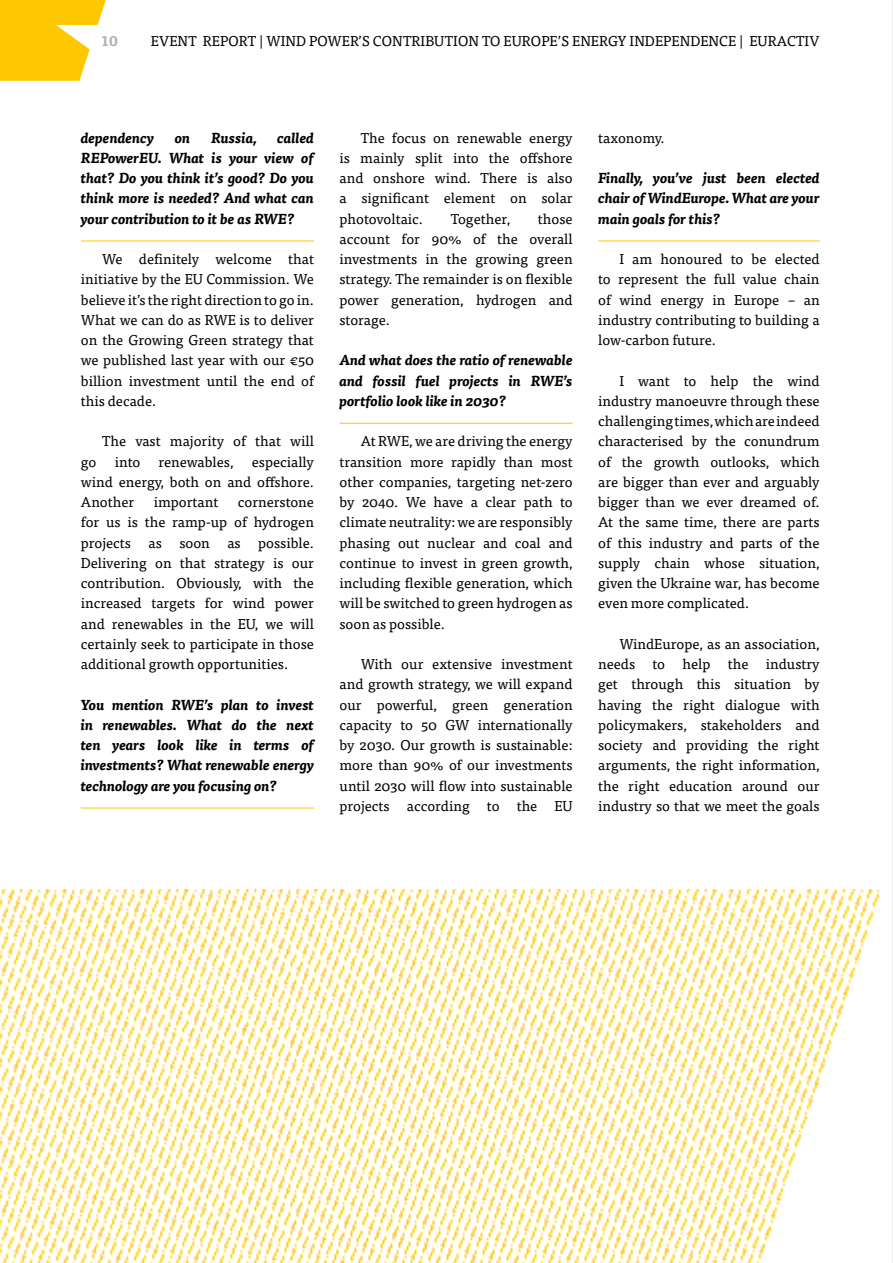
<style>
.page{position:relative;width:893px;height:1263px;background:#fff}
.page>*{position:absolute;margin:0;border:0;box-sizing:border-box;transform-origin:0 0}
.t1{font:14.25px/20.2px "Tisa Pro";color:#000;text-align:justify}
.t2{font:italic 700 14.25px/20.2px "Tisa Pro";color:#000;text-align:justify}
.t3{font:700 14.25px "Tisa Pro";color:#aab2b8}
</style>
<div class="page">
<div style="left:859px;top:0;width:34px;height:1263px;background:#eef0f1"></div>
<svg style="left:0;top:0;width:106px;height:81px"></svg>
<div style="left:824px;top:0;width:68px;height:1263px;background:#fff"></div>
<img style="left:0;top:890px;width:879px;height:373px">
<hr style="left:81px;top:241px;width:233px;height:1px;background:#fec800">
<hr style="left:81px;top:808px;width:233px;height:1px;background:#fec800">
<hr style="left:339px;top:423px;width:234px;height:1px;background:#fec800">
<hr style="left:598px;top:241px;width:222px;height:1px;background:#fec800">
<p class="t3" style="left:102px;top:29px;width:18px">10</p>
<p class="t1" style="left:151px;top:30px;width:670px">EVENT REPORT | WIND POWER’S CONTRIBUTION TO EUROPE’S ENERGY INDEPENDENCE | EURACTIV</p>
<p class="t2" style="left:81px;top:127px;width:75px">dependency</p>
<p class="t2" style="left:175px;top:127px;width:17px">on</p>
<p class="t2" style="left:211px;top:127px;width:47px">Russia,</p>
<p class="t2" style="left:81px;top:127px;width:235px;text-indent:196px">called REPowerEU. What is your view of that? Do you think it’s good? Do you think more is needed? And what can your contribution to it be as RWE?</p>
<p class="t1" style="left:81px;top:248px;width:235px;text-indent:21px">We definitely welcome that initiative by the EU Commission. We believe it’s the right direction to go in.<br>What we can do as RWE is to deliver on the Growing Green strategy that we published last year with our €50 billion investment until the end of this decade.</p>
<p class="t1" style="left:102px;top:430px;width:213px">The vast majority of that will</p>
<p class="t1" style="left:81px;top:451px;width:17px">go</p>
<p class="t1" style="left:115px;top:451px;width:27px">into</p>
<p class="t1" style="left:158px;top:451px;width:77px">renewables,</p>
<p class="t1" style="left:81px;top:451px;width:235px;text-indent:171px">especially wind energy, both on and offshore.<br>Another</p>
<p class="t1" style="left:154px;top:491px;width:66px">important</p>
<p class="t1" style="left:81px;top:491px;width:235px;text-indent:157px">cornerstone for us is the ramp-up of hydrogen projects as soon as possible.<br>Delivering on that strategy is our contribution. Obviously, with the increased targets for wind power and renewables in the EU, we will certainly seek to participate in those additional growth opportunities.</p>
<p class="t2" style="left:81px;top:694px;width:235px">You mention RWE’s plan to invest in renewables. What do the next ten years look like in terms of investments? What renewable energy technology are you focusing on?</p>
<p class="t1" style="left:339px;top:127px;width:235px;text-indent:21px">The focus on renewable energy is mainly split into the offshore and onshore wind. There is also a significant element on solar photovoltaic.</p>
<p class="t1" style="left:339px;top:208px;width:235px;text-indent:198px">those account for 90% of the overall investments in the growing green strategy. The remainder is on flexible power generation, hydrogen and storage.</p>
<p class="t2" style="left:339px;top:349px;width:235px">And what does the ratio of renewable and fossil fuel projects in RWE’s portfolio look like in 2030?</p>
<p class="t1" style="left:339px;top:430px;width:235px;text-indent:21px">At RWE, we are driving the energy transition more rapidly than most other companies, targeting net-zero by 2040. We have a clear path to climate neutrality: we are responsibly phasing out nuclear and coal and continue to invest in green growth, including flexible generation, which will be switched to green hydrogen as soon as possible.</p>
<p class="t1" style="left:339px;top:653px;width:235px;text-indent:21px">With our extensive investment and growth strategy, we will expand our powerful, green generation capacity to 50 GW internationally by 2030. Our growth is sustainable: more than 90% of our investments until 2030 will flow into sustainable projects according to the EU</p>
<p class="t1" style="left:451px;top:208px;width:61px">Together,</p>
<p class="t1" style="left:598px;top:127px;width:68px">taxonomy.</p>
<p class="t2" style="left:598px;top:167px;width:223px">Finally, you’ve just been elected chair of WindEurope. What are your main goals for this?</p>
<p class="t1" style="left:598px;top:248px;width:223px;text-indent:21px">I am honoured to be elected to represent the full value chain of wind energy in Europe – an industry contributing to building a low-carbon future.</p>
<p class="t1" style="left:598px;top:370px;width:223px;text-indent:21px">I want to help the wind industry manoeuvre through these challenging times, which are indeed characterised by the conundrum of the growth outlooks, which are bigger than ever and arguably bigger than we ever dreamed of.<br>At the same time, there are parts of this industry and parts of the supply chain whose situation, given the Ukraine war, has become even more complicated.</p>
<p class="t1" style="left:598px;top:633px;width:223px;text-indent:21px">WindEurope, as an association, needs to help the industry get through this situation by having the right dialogue with policymakers, stakeholders and society and providing the right arguments, the right information, the right education around our industry so that we meet the goals</p>
</div>
